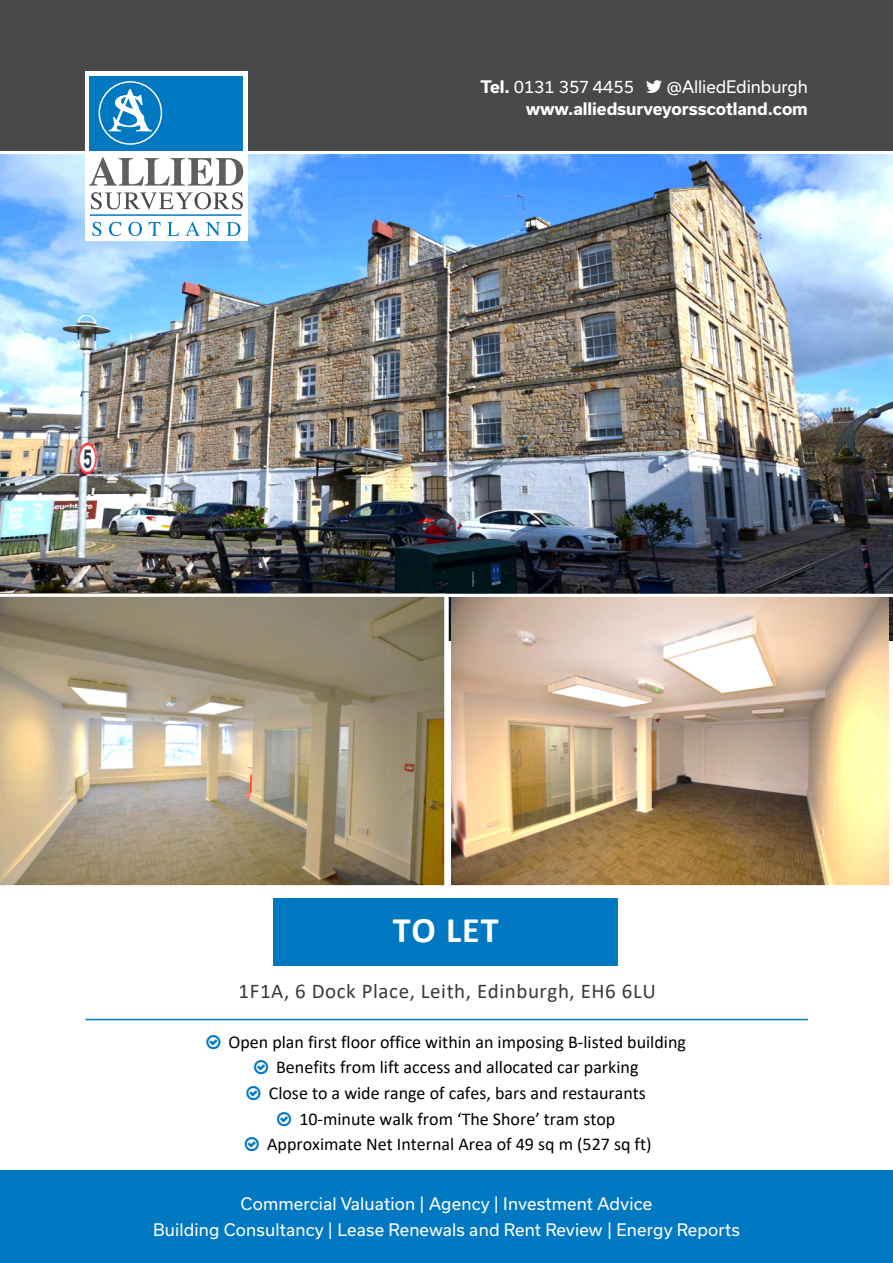
<style>
.page{position:relative;width:893px;height:1263px;background:#fff}
.page>*{position:absolute;margin:0;border:0;box-sizing:border-box;transform-origin:0 0}
.t1{font:700 36px "Calibri";color:#fff}
.t2{font:21px "Calibri";letter-spacing:.03em;color:#393939}
.t3{font:18px/25.7px "Calibri";color:#000;text-align:center}
.t4{font:16.5px/25.5px "Usual";letter-spacing:.01em;color:#fff;text-align:center}
.t5{font:700 16.5px "Usual";letter-spacing:-.005em;color:#fff}
.s1{font-weight:700}
</style>
<div class="page">
<img style="left:0;top:154px;width:893px;height:440px">
<div style="left:0;top:0;width:893px;height:151px;background:#494949"></div>
<svg style="left:0;top:596px;width:444px;height:290px;background:#a79a7e"></svg>
<img style="left:444px;top:597px;width:449px;height:289px">
<div style="left:0;top:1171px;width:893px;height:92px;background:#0079c2"></div>
<div style="left:85px;top:71px;width:162px;height:170px;background:#fff"></div>
<div style="left:89px;top:76px;width:154px;height:75px;background:#0079c2"></div>
<div style="left:99px;top:81px;width:63px;height:64px;border:1px solid #fff;border-radius:50%"></div>
<svg style="left:109px;top:89px;width:43px;height:42px"></svg>
<hr style="left:90px;top:215px;width:151px;height:1px;background:#0079c2">
<svg style="left:89px;top:158px;width:154px;height:28px"></svg>
<svg style="left:91px;top:192px;width:152px;height:17px"></svg>
<svg style="left:92px;top:222px;width:9px;height:14px"></svg>
<svg style="left:109px;top:222px;width:13px;height:14px"></svg>
<svg style="left:128px;top:222px;width:14px;height:14px"></svg>
<svg style="left:149px;top:222px;width:12px;height:14px"></svg>
<svg style="left:167px;top:222px;width:12px;height:14px"></svg>
<svg style="left:185px;top:222px;width:15px;height:14px"></svg>
<svg style="left:206px;top:222px;width:14px;height:14px"></svg>
<svg style="left:226px;top:222px;width:14px;height:14px"></svg>
<div style="left:273px;top:898px;width:345px;height:68px;background:#0079c2"></div>
<hr style="left:85px;top:1019px;width:723px;height:1px;background:#0079c2">
<p class="t4" style="left:480px;top:74px;width:155px"><span class="s1">Tel.</span> 0131 357 4455</p>
<p class="t4" style="left:667px;top:74px;width:142px">@AlliedEdinburgh</p>
<p class="t5" style="left:526px;top:99px;width:284px">www.alliedsurveyorsscotland.com</p>
<p class="t1" style="left:393px;top:904px;width:107px">TO LET</p>
<p class="t2" style="left:239px;top:976px;width:419px">1F1A, 6 Dock Place, Leith, Edinburgh, EH6 6LU</p>
<p class="t3" style="left:229px;top:1028px;width:459px">Open plan first floor office within an imposing B-listed building Benefits from lift access and allocated car parking<br>Close to a wide range of cafes, bars and restaurants 10-minute walk from ‘The Shore’ tram stop<br>Approximate Net Internal Area of 49 sq m (527 sq ft)</p>
<p class="t4" style="left:153px;top:1191px;width:588px">Commercial Valuation | Agency | Investment Advice<br>Building Consultancy | Lease Renewals and Rent Review | Energy Reports</p>
</div>
